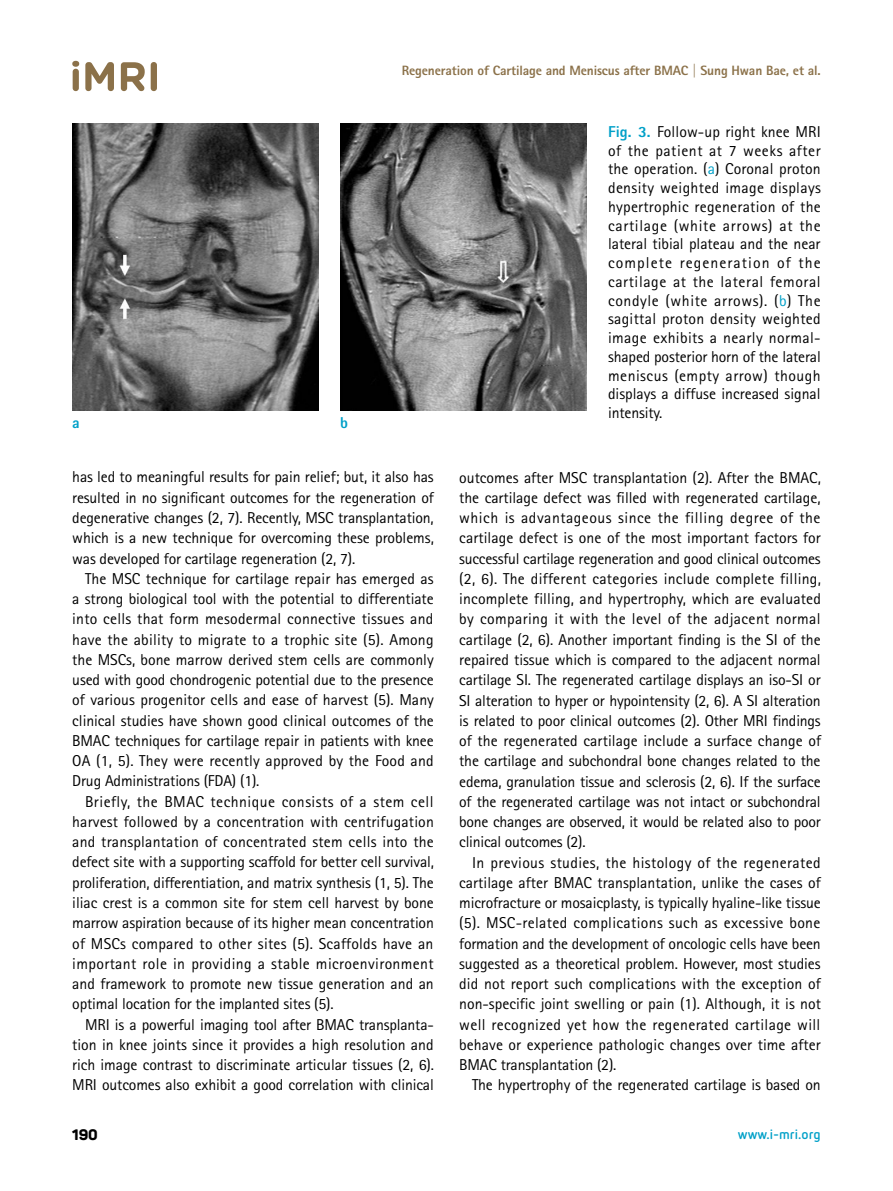
<style>
.page{position:relative;width:893px;height:1191px;background:#fff}
.page>*{position:absolute;margin:0;border:0;box-sizing:border-box;transform-origin:0 0}
.t1{font:15.75px/20.2px "Rotis Sans Serif Std";letter-spacing:-.01em;color:#000;text-align:justify}
.t2{font:800 15.75px "Rotis Sans Serif Std";color:#00a0c8}
.t3{font:800 15px "Panton";color:#000}
.t4{font:800 13.5px "Rotis Sans Serif Std";letter-spacing:-.01em;color:#8b7149}
.t5{font:700 13.5px "Netto Pro";color:#00a0c8}
.s1{font-weight:800;color:#00a0c8}
.s2{color:#00a0c8}
</style>
<div class="page">
<svg style="left:72px;top:61px;width:7px;height:30px"></svg>
<svg style="left:85px;top:62px;width:29px;height:29px"></svg>
<svg style="left:121px;top:62px;width:24px;height:29px"></svg>
<svg style="left:151px;top:62px;width:6px;height:29px"></svg>
<img style="left:72px;top:123px;width:247px;height:287px">
<img style="left:340px;top:123px;width:247px;height:287px">
<p class="t2" style="left:72px;top:413px;width:9px">a</p>
<p class="t2" style="left:340px;top:413px;width:9px">b</p>
<p class="t4" style="left:402px;top:62px;width:420px">Regeneration of Cartilage and Meniscus after BMAC | Sung Hwan Bae, et al.</p>
<p class="t1" style="left:608px;top:122px;width:214px;line-height:18.8px"><span class="s1">Fig. 3.</span> Follow-up right knee MRI of the patient at 7 weeks after the operation. (<span class="s2">a</span>) Coronal proton density weighted image displays hypertrophic regeneration of the cartilage (white arrows) at the lateral tibial plateau and the near complete regeneration of the cartilage at the lateral femoral condyle (white arrows). (<span class="s2">b</span>) The sagittal proton density weighted image exhibits a nearly normal&shy;shaped posterior horn of the lateral meniscus (empty arrow) though displays a diffuse increased signal intensity.</p>
<p class="t1" style="left:72px;top:467px;width:363px">has led to meaningful results for pain relief; but, it also has resulted in no significant outcomes for the regeneration of degenerative changes (2, 7). Recently, MSC transplantation, which is a new technique for overcoming these problems, was developed for cartilage regeneration (2, 7).</p>
<p class="t1" style="left:72px;top:568px;width:363px;text-indent:13px">The MSC technique for cartilage repair has emerged as a strong biological tool with the potential to differentiate into cells that form mesodermal connective tissues and have the ability to migrate to a trophic site (5). Among the MSCs, bone marrow derived stem cells are commonly used with good chondrogenic potential due to the presence of various progenitor cells and ease of harvest (5). Many clinical studies have shown good clinical outcomes of the BMAC techniques for cartilage repair in patients with knee OA (1, 5). They were recently approved by the Food and Drug Administrations (FDA) (1).</p>
<p class="t1" style="left:72px;top:791px;width:363px;text-indent:13px">Briefly, the BMAC technique consists of a stem cell harvest followed by a concentration with centrifugation and transplantation of concentrated stem cells into the defect site with a supporting scaffold for better cell survival, proliferation, differentiation, and matrix synthesis (1, 5). The iliac crest is a common site for stem cell harvest by bone marrow aspiration because of its higher mean concentration of MSCs compared to other sites (5). Scaffolds have an important role in providing a stable microenvironment and framework to promote new tissue generation and an optimal location for the implanted sites (5).</p>
<p class="t1" style="left:72px;top:1014px;width:363px;text-indent:13px">MRI is a powerful imaging tool after BMAC transplanta&shy;tion in knee joints since it provides a high resolution and rich image contrast to discriminate articular tissues (2, 6).<br>MRI outcomes also exhibit a good correlation with clinical</p>
<p class="t1" style="left:459px;top:467px;width:363px">outcomes after MSC transplantation (2). After the BMAC, the cartilage defect was filled with regenerated cartilage, which is advantageous since the filling degree of the cartilage defect is one of the most important factors for successful cartilage regeneration and good clinical outcomes (2, 6). The different categories include complete filling, incomplete filling, and hypertrophy, which are evaluated by comparing it with the level of the adjacent normal cartilage (2, 6). Another important finding is the SI of the repaired tissue which is compared to the adjacent normal cartilage SI. The regenerated cartilage displays an iso-SI or SI alteration to hyper or hypointensity (2, 6). A SI alteration is related to poor clinical outcomes (2). Other MRI findings of the regenerated cartilage include a surface change of the cartilage and subchondral bone changes related to the edema, granulation tissue and sclerosis (2, 6). If the surface of the regenerated cartilage was not intact or subchondral bone changes are observed, it would be related also to poor clinical outcomes (2).</p>
<p class="t1" style="left:459px;top:852px;width:363px;text-indent:13px">In previous studies, the histology of the regenerated cartilage after BMAC transplantation, unlike the cases of microfracture or mosaicplasty, is typically hyaline-like tissue (5). MSC-related complications such as excessive bone formation and the development of oncologic cells have been suggested as a theoretical problem. However, most studies did not report such complications with the exception of non-specific joint swelling or pain (1). Although, it is not well recognized yet how the regenerated cartilage will behave or experience pathologic changes over time after BMAC transplantation (2).</p>
<p class="t1" style="left:472px;top:1075px;width:350px">The hypertrophy of the regenerated cartilage is based on</p>
<p class="t3" style="left:72px;top:1125px;width:27px">190</p>
<p class="t5" style="left:738px;top:1124px;width:84px">www.i-mri.org</p>
</div>
